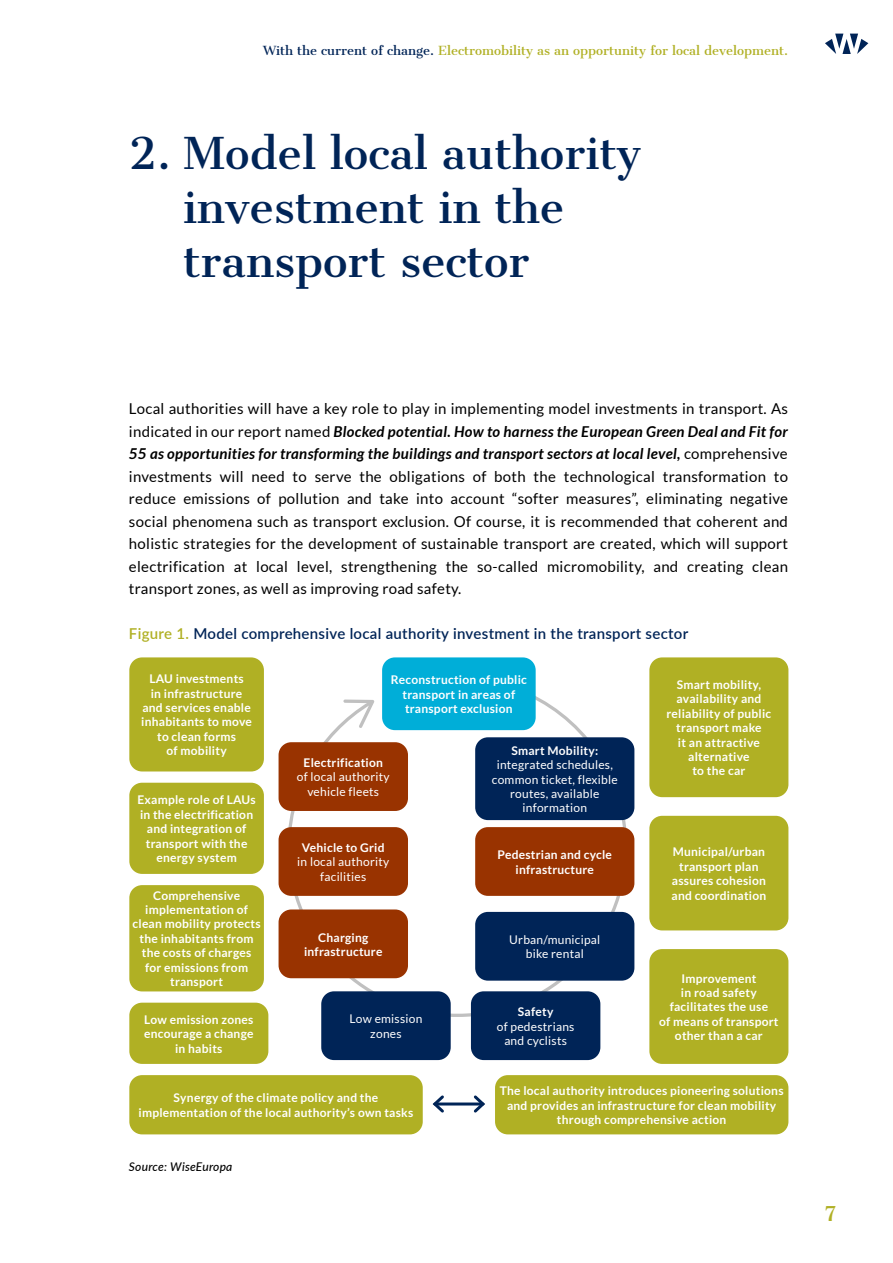
<style>
.page{position:relative;width:893px;height:1263px;background:#fff}
.page>*{position:absolute;margin:0;border:0;box-sizing:border-box;transform-origin:0 0}
.t1{font:42px/54px "Cantata One";color:#002457}
.t2{font:19.5px "Cantata One";color:#b0b024}
.t3{font:15px/22.5px "Lato";letter-spacing:.02em;color:#000;text-align:justify}
.t4{font:600 15px "Lato";letter-spacing:.02em;color:#002457}
.t5{font:700 12px/14.4px "Lato";letter-spacing:.02em;color:#fff;text-align:center}
.t6{font:12px/14.4px "Lato";letter-spacing:.02em;color:#fff;text-align:center}
.t7{font:12px "Cantata One";color:#b0b024}
.t8{font:italic 500 12px "Lato";letter-spacing:.02em;color:#000}
.s1{color:#002457}
.s2{font-weight:700;font-style:italic}
.s3{color:#b0b024}
</style>
<div class="page">
<svg style="left:825px;top:34px;width:43px;height:20px"></svg>
<div style="left:649px;top:657px;width:139px;height:140px;background:#b0b024;border-radius:13px"></div>
<div style="left:649px;top:816px;width:139px;height:114px;background:#b0b024;border-radius:13px"></div>
<div style="left:649px;top:949px;width:139px;height:115px;background:#b0b024;border-radius:13px"></div>
<svg style="left:282px;top:696px;width:352px;height:327px"></svg>
<svg style="left:343px;top:699px;width:31px;height:29px"></svg>
<div style="left:382px;top:657px;width:154px;height:73px;background:#00aed8;border-radius:13px"></div>
<div style="left:129px;top:657px;width:135px;height:114px;background:#b0b024;border-radius:13px"></div>
<div style="left:129px;top:1003px;width:139px;height:61px;background:#b0b024;border-radius:13px"></div>
<div style="left:129px;top:783px;width:135px;height:91px;background:#b0b024;border-radius:13px"></div>
<div style="left:129px;top:885px;width:135px;height:106px;background:#b0b024;border-radius:13px"></div>
<div style="left:279px;top:742px;width:129px;height:69px;background:#930;border-radius:13px"></div>
<div style="left:279px;top:827px;width:129px;height:69px;background:#930;border-radius:13px"></div>
<div style="left:475px;top:827px;width:159px;height:69px;background:#930;border-radius:13px"></div>
<div style="left:279px;top:909px;width:129px;height:69px;background:#930;border-radius:13px"></div>
<div style="left:321px;top:991px;width:130px;height:69px;background:#002457;border-radius:13px"></div>
<div style="left:471px;top:991px;width:129px;height:69px;background:#002457;border-radius:13px"></div>
<div style="left:475px;top:912px;width:159px;height:69px;background:#002457;border-radius:13px"></div>
<div style="left:475px;top:737px;width:159px;height:83px;background:#002457;border-radius:13px"></div>
<div style="left:495px;top:1075px;width:293px;height:59px;background:#b0b024;border-radius:13px"></div>
<div style="left:129px;top:1075px;width:294px;height:59px;background:#b0b024;border-radius:13px"></div>
<hr style="left:435px;top:1102px;width:48px;height:3px;background:#002457">
<svg style="left:432px;top:1095px;width:15px;height:18px"></svg>
<svg style="left:471px;top:1095px;width:14px;height:18px"></svg>
<p class="t7" style="left:263px;top:43px;width:526px"><span class="s1">With the current of change.</span> Electromobility as an opportunity for local development.</p>
<h1 class="t1" style="left:183px;top:126px;width:460px;text-indent:-54px">2. Model local authority investment in the transport sector</h1>
<p class="t3" style="left:129px;top:397px;width:661px">Local authorities will have a key role to play in implementing model investments in transport. As indicated in our report named <span class="s2">Blocked potential. How to harness the European Green Deal and Fit for 55 as opportunities for transforming the buildings and transport sectors at local level,</span> comprehensive investments will need to serve the obligations of both the technological transformation to reduce emissions of pollution and take into account “softer measures”, eliminating negative social phenomena such as transport exclusion. Of course, it is recommended that coherent and holistic strategies for the development of sustainable transport are created, which will support electrification at local level, strengthening the so-called micromobility, and creating clean transport zones, as well as improving road safety.</p>
<p class="t4" style="left:129px;top:623px;width:561px"><span class="s3">Figure 1.</span> Model comprehensive local authority investment in the transport sector</p>
<p class="t5" style="left:141px;top:671px;width:112px">LAU investments<br>in infrastructure and services enable inhabitants to move to clean forms<br>of mobility</p>
<p class="t5" style="left:137px;top:792px;width:120px">Example role of LAUs in the electrification and integration of transport with the energy system</p>
<p class="t5" style="left:133px;top:888px;width:130px">Comprehensive implementation of clean mobility protects the inhabitants from the costs of charges for emissions from transport</p>
<p class="t5" style="left:144px;top:1012px;width:111px">Low emission zones encourage a change in habits</p>
<p class="t5" style="left:391px;top:672px;width:138px">Reconstruction of public transport in areas of transport exclusion</p>
<p class="t5" style="left:304px;top:755px;width:81px">Electrification</p>
<p class="t6" style="left:297px;top:770px;width:95px">of local authority vehicle fleets</p>
<p class="t5" style="left:511px;top:743px;width:88px">Smart Mobility:</p>
<p class="t6" style="left:492px;top:757px;width:127px">integrated schedules, common ticket, flexible routes, available information</p>
<p class="t5" style="left:302px;top:840px;width:84px">Vehicle to Grid</p>
<p class="t6" style="left:297px;top:855px;width:94px">in local authority facilities</p>
<p class="t5" style="left:497px;top:847px;width:116px">Pedestrian and cycle infrastructure</p>
<p class="t5" style="left:304px;top:930px;width:80px">Charging infrastructure</p>
<p class="t6" style="left:350px;top:1012px;width:74px">Low emission zones</p>
<p class="t6" style="left:509px;top:932px;width:93px">Urban/municipal bike rental</p>
<p class="t5" style="left:518px;top:1004px;width:37px">Safety</p>
<p class="t6" style="left:497px;top:1019px;width:79px">of pedestrians and cyclists</p>
<p class="t5" style="left:666px;top:677px;width:106px">Smart mobility, availability and reliability of public transport make<br>it an attractive alternative<br>to the car</p>
<p class="t5" style="left:671px;top:845px;width:96px">Municipal/urban transport plan assures cohesion and coordination</p>
<p class="t5" style="left:659px;top:971px;width:121px">Improvement<br>in road safety facilitates the use<br>of means of transport other than a car</p>
<p class="t5" style="left:139px;top:1091px;width:276px">Synergy of the climate policy and the implementation of the local authority’s own tasks</p>
<p class="t8" style="left:129px;top:1158px;width:105px">Source: WiseEuropa</p>
<p class="t5" style="left:500px;top:1083px;width:285px">The local authority introduces pioneering solutions and provides an infrastructure for clean mobility through comprehensive action</p>
<h2 class="t2" style="left:825px;top:1201px;width:13px">7</h2>
</div>
